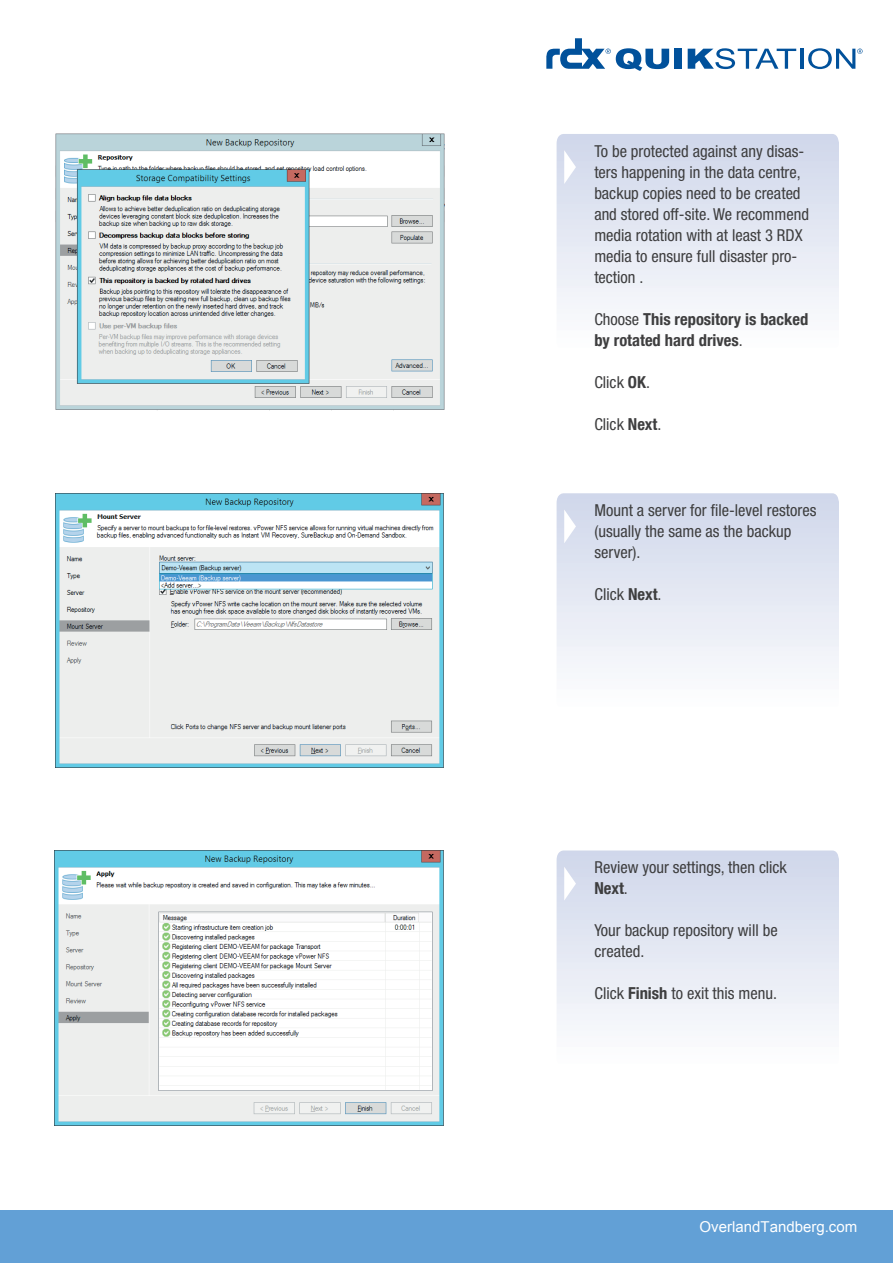
<style>
.page{position:relative;width:893px;height:1263px;background:#fff}
.page>*{position:absolute;margin:0;border:0;box-sizing:border-box;transform-origin:0 0}
.t1{font:condensed 16.5px/21px "Helvetica Neue LT Std";color:#3e3e3f}
.t2{font:700 condensed 16.5px/21px "Helvetica Neue LT Com";color:#3e3e3f}
.t3{font:15px "Arial";color:#fff}
.s1{font-family:"Helvetica Neue LT Std";font-weight:400}
.s2{font-family:"Helvetica Neue LT Com";font-weight:700}
</style>
<div class="page">
<div style="left:0;top:1209px;width:893px;height:54px;background:#62a0d6"></div>
<svg style="left:546px;top:38px;width:123px;height:33px"></svg>
<div style="left:674px;top:49px;width:8px;height:20px;background:#01519b"></div>
<svg style="left:688px;top:48px;width:108px;height:21px"></svg>
<hr style="left:800px;top:49px;width:3px;height:20px;background:#01519b">
<svg style="left:808px;top:48px;width:54px;height:21px"></svg>
<svg style="left:557px;top:134px;width:282px;height:175px;background:#e1e6f2"></svg>
<svg style="left:564px;top:150px;width:12px;height:34px"></svg>
<svg style="left:557px;top:493px;width:282px;height:175px;background:#e1e6f2"></svg>
<svg style="left:564px;top:509px;width:12px;height:34px"></svg>
<svg style="left:557px;top:850px;width:282px;height:175px;background:#e1e6f2"></svg>
<svg style="left:564px;top:867px;width:12px;height:33px"></svg>
<img style="left:55px;top:134px;width:390px;height:276px">
<img style="left:55px;top:493px;width:389px;height:275px">
<img style="left:55px;top:850px;width:389px;height:275px">
<p class="t1" style="left:594px;top:140px;width:216px">To be protected against any disas&shy;ters happening in the data centre, backup copies need to be created and stored off-site. We recommend media rotation with at least 3 RDX media to ensure full disaster pro&shy;tection .</p>
<p class="t2" style="left:594px;top:309px;width:215px"><span class="s1">Choose</span> This repository is backed by rotated hard drives<span class="s1">.</span></p>
<p class="t1" style="left:594px;top:372px;width:57px">Click <span class="s2">OK</span>.</p>
<p class="t1" style="left:594px;top:413px;width:69px">Click <span class="s2">Next</span>.</p>
<p class="t1" style="left:594px;top:499px;width:223px">Mount a server for file-level restores (usually the same as the backup server).</p>
<p class="t1" style="left:594px;top:583px;width:69px">Click <span class="s2">Next</span>.</p>
<p class="t1" style="left:594px;top:856px;width:194px">Review your settings, then click</p>
<p class="t2" style="left:594px;top:878px;width:35px">Next<span class="s1">.</span></p>
<p class="t1" style="left:594px;top:919px;width:185px">Your backup repository will be created.</p>
<p class="t1" style="left:594px;top:982px;width:184px">Click <span class="s2">Finish</span> to exit this menu.</p>
<p class="t3" style="left:700px;top:1216px;width:159px">OverlandTandberg.com</p>
</div>
